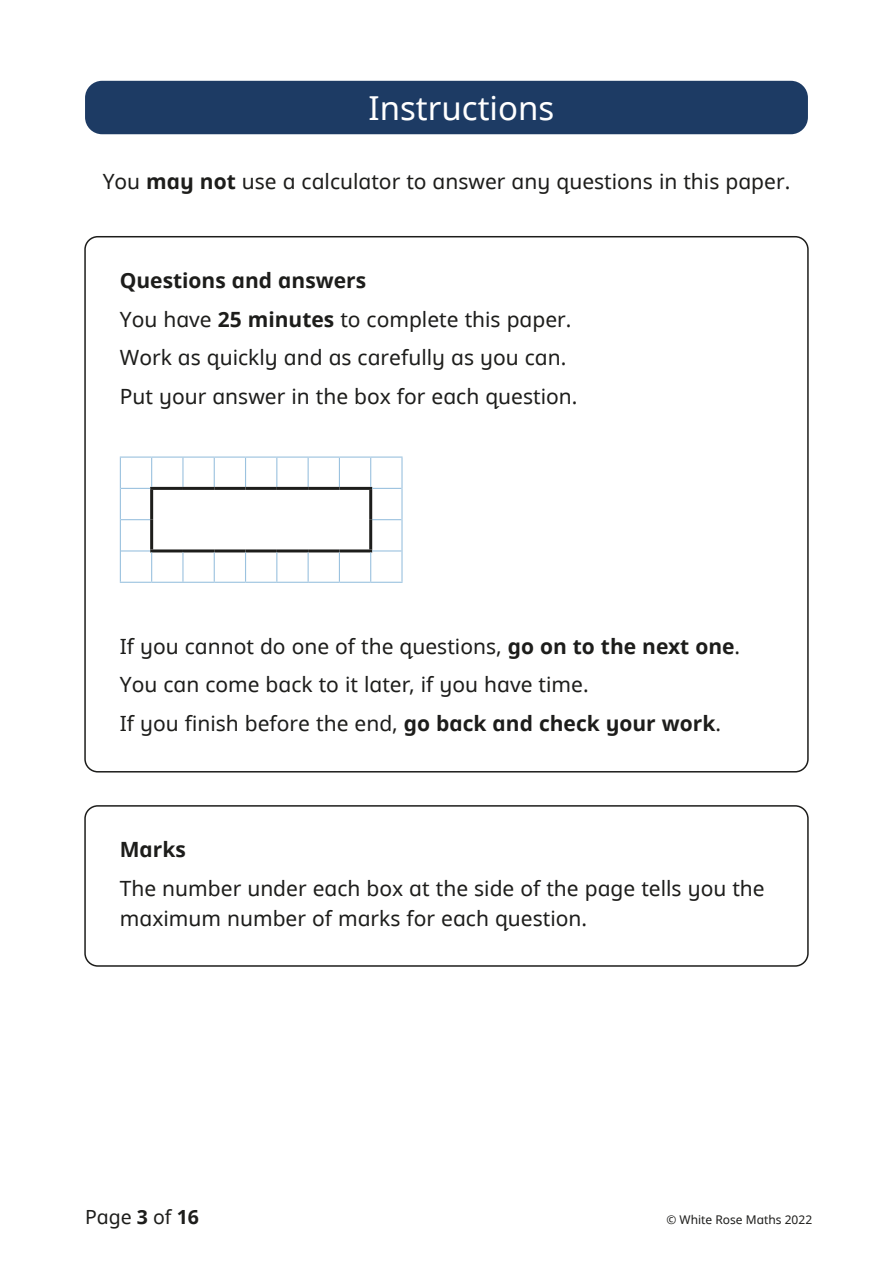
<style>
.page{position:relative;width:893px;height:1263px;background:#fff}
.page>*{position:absolute;margin:0;border:0;box-sizing:border-box;transform-origin:0 0}
.t1{font:33px "White Rose Noto regular";color:#fff}
.t2{font:21px/38.5px "White Rose Noto regular";color:#1d1d1b}
.t3{font:21px "White Rose Noto bold";color:#1d1d1b}
.t4{font:19.5px "White Rose Noto regular";color:#1d1d1b}
.t5{font:12px "White Rose Noto regular";color:#1d1d1b}
.s1{font-family:"White Rose Noto bold"}
</style>
<div class="page">
<div style="left:85px;top:81px;width:723px;height:53px;background:#1d3b64;border-radius:17px"></div>
<hr style="left:152px;top:456px;width:31px;height:2px;background:#9bc2df">
<hr style="left:183px;top:456px;width:31px;height:2px;background:#9bc2df">
<hr style="left:214px;top:456px;width:32px;height:2px;background:#9bc2df">
<hr style="left:246px;top:456px;width:31px;height:2px;background:#9bc2df">
<hr style="left:277px;top:456px;width:31px;height:2px;background:#9bc2df">
<hr style="left:308px;top:456px;width:31px;height:2px;background:#9bc2df">
<hr style="left:339px;top:456px;width:32px;height:2px;background:#9bc2df">
<hr style="left:182px;top:458px;width:2px;height:29px;background:#9bc2df">
<svg style="left:214px;top:458px;width:1px;height:29px"></svg>
<svg style="left:245px;top:458px;width:1px;height:29px"></svg>
<svg style="left:276px;top:458px;width:1px;height:29px"></svg>
<svg style="left:308px;top:458px;width:1px;height:29px"></svg>
<svg style="left:339px;top:458px;width:1px;height:29px"></svg>
<hr style="left:150px;top:487px;width:33px;height:3px;background:#1d1d1b">
<hr style="left:183px;top:487px;width:31px;height:3px;background:#1d1d1b">
<hr style="left:214px;top:487px;width:32px;height:3px;background:#1d1d1b">
<hr style="left:246px;top:487px;width:31px;height:3px;background:#1d1d1b">
<hr style="left:277px;top:487px;width:31px;height:3px;background:#1d1d1b">
<hr style="left:308px;top:487px;width:31px;height:3px;background:#1d1d1b">
<hr style="left:339px;top:487px;width:33px;height:3px;background:#1d1d1b">
<hr style="left:150px;top:549px;width:33px;height:3px;background:#1d1d1b">
<hr style="left:183px;top:549px;width:31px;height:3px;background:#1d1d1b">
<hr style="left:214px;top:549px;width:32px;height:3px;background:#1d1d1b">
<hr style="left:246px;top:549px;width:31px;height:3px;background:#1d1d1b">
<hr style="left:277px;top:549px;width:31px;height:3px;background:#1d1d1b">
<hr style="left:308px;top:549px;width:31px;height:3px;background:#1d1d1b">
<hr style="left:339px;top:549px;width:33px;height:3px;background:#1d1d1b">
<hr style="left:182px;top:552px;width:2px;height:30px;background:#9bc2df">
<hr style="left:214px;top:552px;width:1px;height:30px;background:#9bc2df">
<hr style="left:245px;top:552px;width:1px;height:30px;background:#9bc2df">
<hr style="left:276px;top:552px;width:1px;height:30px;background:#9bc2df">
<hr style="left:308px;top:552px;width:1px;height:30px;background:#9bc2df">
<hr style="left:339px;top:552px;width:1px;height:30px;background:#9bc2df">
<hr style="left:152px;top:582px;width:31px;height:1px;background:#9bc2df">
<hr style="left:183px;top:582px;width:31px;height:1px;background:#9bc2df">
<hr style="left:214px;top:582px;width:32px;height:1px;background:#9bc2df">
<hr style="left:246px;top:582px;width:31px;height:1px;background:#9bc2df">
<hr style="left:277px;top:582px;width:31px;height:1px;background:#9bc2df">
<hr style="left:308px;top:582px;width:31px;height:1px;background:#9bc2df">
<hr style="left:339px;top:582px;width:32px;height:1px;background:#9bc2df">
<hr style="left:120px;top:456px;width:32px;height:2px;background:#9bc2df">
<svg style="left:121px;top:519px;width:29px;height:1px"></svg>
<svg style="left:121px;top:550px;width:29px;height:1px"></svg>
<hr style="left:120px;top:582px;width:32px;height:1px;background:#9bc2df">
<hr style="left:120px;top:458px;width:1px;height:30px;background:#9bc2df">
<svg style="left:121px;top:458px;width:31px;height:31px"></svg>
<hr style="left:120px;top:488px;width:1px;height:32px;background:#9bc2df">
<hr style="left:120px;top:520px;width:1px;height:31px;background:#9bc2df">
<hr style="left:120px;top:551px;width:1px;height:31px;background:#9bc2df">
<hr style="left:151px;top:552px;width:1px;height:30px;background:#9bc2df">
<hr style="left:150px;top:490px;width:3px;height:30px;background:#1d1d1b">
<hr style="left:150px;top:520px;width:3px;height:29px;background:#1d1d1b">
<hr style="left:371px;top:456px;width:32px;height:2px;background:#9bc2df">
<svg style="left:372px;top:519px;width:29px;height:1px"></svg>
<svg style="left:372px;top:550px;width:29px;height:1px"></svg>
<hr style="left:371px;top:582px;width:32px;height:1px;background:#9bc2df">
<svg style="left:370px;top:458px;width:31px;height:31px"></svg>
<hr style="left:401px;top:458px;width:2px;height:30px;background:#9bc2df">
<hr style="left:401px;top:488px;width:2px;height:32px;background:#9bc2df">
<hr style="left:401px;top:520px;width:2px;height:31px;background:#9bc2df">
<hr style="left:370px;top:552px;width:1px;height:30px;background:#9bc2df">
<hr style="left:401px;top:551px;width:2px;height:31px;background:#9bc2df">
<hr style="left:369px;top:490px;width:3px;height:30px;background:#1d1d1b">
<hr style="left:369px;top:520px;width:3px;height:29px;background:#1d1d1b">
<div style="left:84px;top:805px;width:725px;height:162px;border:2px solid #1d1d1b;border-radius:13px"></div>
<h1 class="t1" style="left:368px;top:85px;width:187px">Instructions</h1>
<p class="t2" style="left:103px;top:161px;width:689px">You <span class="s1">may not</span> use a calculator to answer any questions in this paper.</p>
<p class="t3" style="left:120px;top:266px;width:248px">Questions and answers</p>
<p class="t2" style="left:120px;top:299px;width:459px">You have <span class="s1">25 minutes</span> to complete this paper.<br>Work as quickly and as carefully as you can.<br>Put your answer in the box for each question.</p>
<p class="t2" style="left:120px;top:626px;width:622px">If you cannot do one of the questions, <span class="s1">go on to the next one</span>.<br>You can come back to it later, if you have time.<br>If you finish before the end, <span class="s1">go back and check your work</span>.</p>
<p class="t3" style="left:120px;top:835px;width:68px">Marks</p>
<p class="t2" style="left:120px;top:872px;width:646px;line-height:30px">The number under each box at the side of the page tells you the maximum number of marks for each question.</p>
<p class="t4" style="left:85px;top:1203px;width:115px">Page <span class="s1">3</span> of <span class="s1">16</span></p>
<p class="t5" style="left:666px;top:1211px;width:147px">© White Rose Maths 2022</p>
</div>
